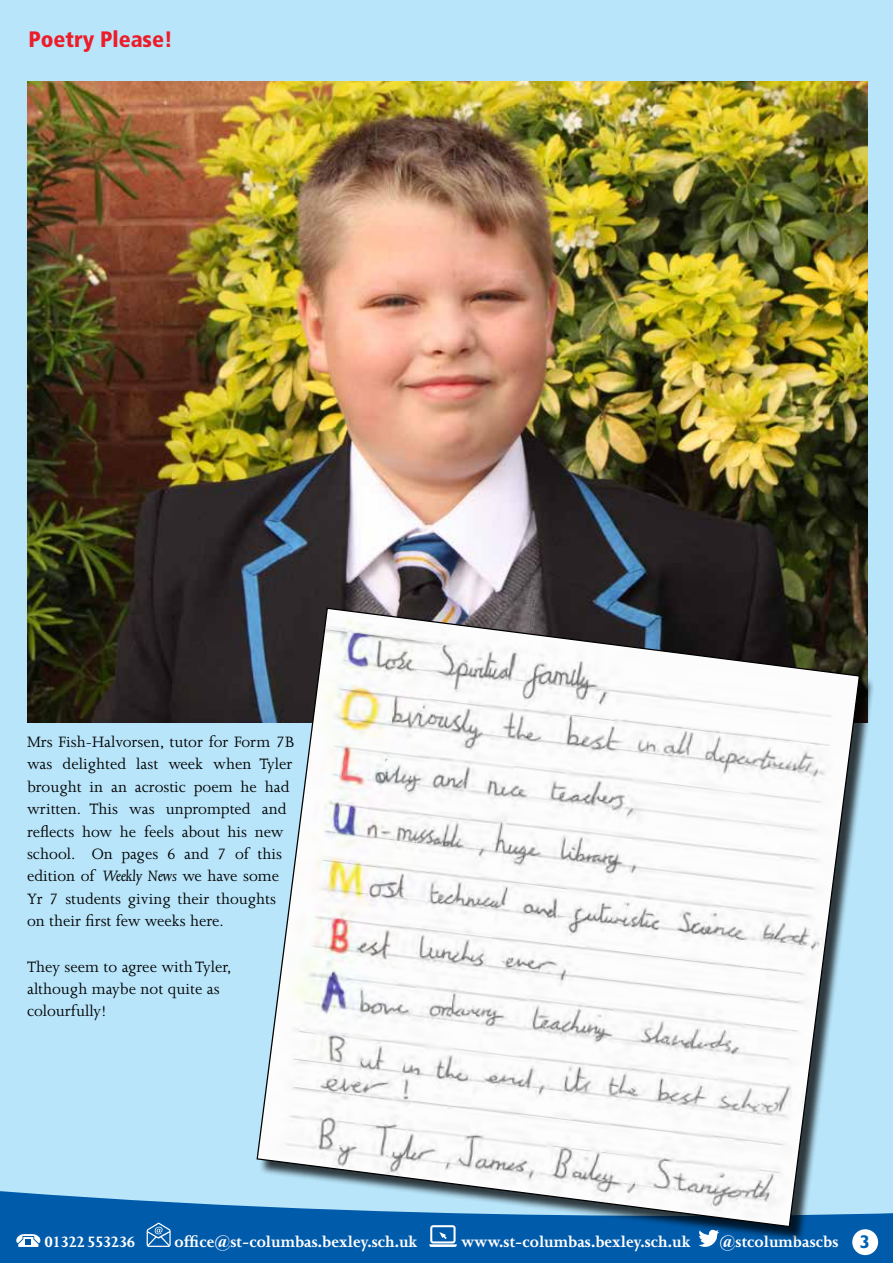
<style>
.page{position:relative;width:893px;height:1263px;background:#fff}
.page>*{position:absolute;margin:0;border:0;box-sizing:border-box;transform-origin:0 0}
.t1{font:900 condensed 22.35px "Frutiger";color:#ed1c29}
.t2{font:17.25px/22.5px "Joanna";color:#000}
.t3{font:700 17.25px "Joanna";color:#fff}
.t4{font:700 17.25px "Joanna";letter-spacing:-.07em;color:#fff}
.s1{font-style:italic}
.s2{font-family:"Humanist 521 BT";font-size:18.45px;color:#0063b0}
</style>
<div class="page">
<div style="left:0;top:0;width:893px;height:1235px;background:#b8e5fa"></div>
<img style="left:27px;top:81px;width:841px;height:642px">
<svg style="left:0;top:1191px;width:893px;height:72px;background:#0f66b0"></svg>
<div style="left:852px;top:1229px;width:26px;height:26px;background:#fff;border-radius:50%"></div>
<svg style="left:16px;top:1234px;width:25px;height:13px"></svg>
<svg style="left:147px;top:1223px;width:24px;height:24px"></svg>
<svg style="left:429px;top:1242px;width:28px;height:5px"></svg>
<svg style="left:698px;top:1242px;width:21px;height:8px"></svg>
<div style="left:259px;top:610px;width:616px;height:632px;background:#000;opacity:.75"></div>
<svg style="left:256px;top:607px;width:605px;height:621px;background:#d4dadd"></svg>
<p class="t1" style="left:28px;top:26px;width:146px">Poetry Please!</p>
<p class="t2" style="left:27px;top:730px;width:268px">Mrs Fish-Halvorsen, tutor for Form 7B was delighted last week when Tyler brought in an acrostic poem he had written. This was unprompted and reflects how he feels about his new school. On pages 6 and 7 of this edition of <span class="s1">Weekly News</span> we have some Yr 7 students giving their thoughts on their first few weeks here.</p>
<p class="t2" style="left:27px;top:955px;width:206px">They seem to agree with Tyler, although maybe not quite as colourfully!</p>
<p class="t4" style="left:44px;top:1232px;width:93px">01322 553236</p>
<p class="t3" style="left:174px;top:1232px;width:244px">office@st-columbas.bexley.sch.uk</p>
<p class="t3" style="left:461px;top:1232px;width:231px">www.st-columbas.bexley.sch.uk</p>
<p class="t3" style="left:719px;top:1232px;width:152px">@stcolumbascbs <span class="s2">3</span></p>
</div>
